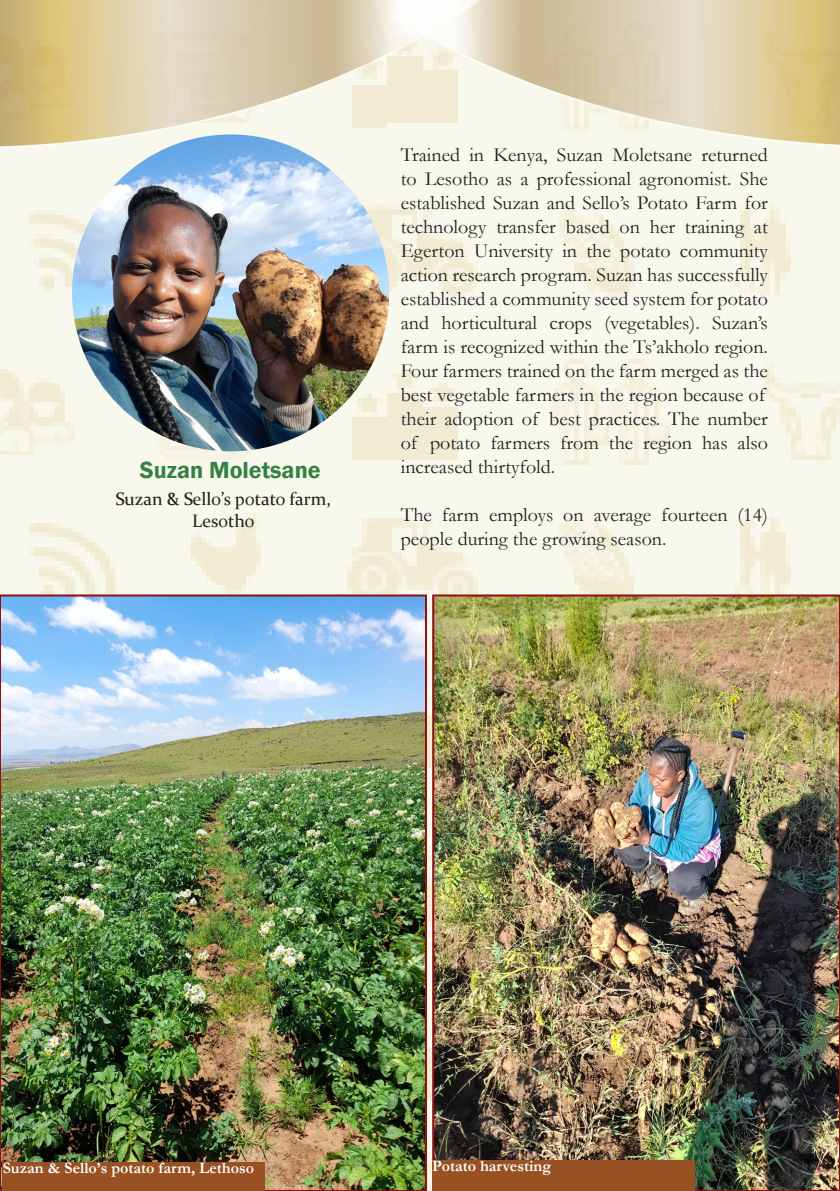
<style>
.page{position:relative;width:840px;height:1191px;background:#fff}
.page>*{position:absolute;margin:0;border:0;box-sizing:border-box;transform-origin:0 0}
.t1{font:600 24px "Franklin Gothic";color:#358144}
.t2{font:20px/24px "Garamond";color:#231f20}
.t3{font:18px "Constantia";color:#231f20}
.t4{font:700 16px "Garamond";color:#fff}
</style>
<div class="page">
<img style="left:0;top:161px;width:839px;height:1030px">
<img style="left:72px;top:134px;width:317px;height:317px;border-radius:158px">
<img style="left:3px;top:597px;width:421px;height:591px">
<div style="left:0;top:594px;width:427px;height:597px;border:2px solid #911013"></div>
<img style="left:435px;top:597px;width:401px;height:591px">
<div style="left:432px;top:594px;width:407px;height:597px;border:2px solid #911013"></div>
<svg style="left:305px;top:0;width:534px;height:162px;background:#e2d6b6"></svg>
<svg style="left:0;top:0;width:543px;height:161px;background:#e1d9c0"></svg>
<div style="left:3px;top:1162px;width:262px;height:29px;background:#975122"></div>
<div style="left:432px;top:1161px;width:262px;height:30px;background:#975122"></div>
<p class="t1" style="left:140px;top:455px;width:182px">Suzan Moletsane</p>
<p class="t3" style="left:115px;top:487px;width:217px">Suzan &amp; Sello’s potato farm,</p>
<p class="t3" style="left:192px;top:508px;width:64px">Lesotho</p>
<p class="t2" style="left:400px;top:142px;width:368px">Trained in Kenya, Suzan Moletsane returned to Lesotho as a professional agronomist. She established Suzan and Sello’s Potato Farm for technology transfer based on her training at Egerton University in the potato community action research program. Suzan has successfully established a community seed system for potato and horticultural crops (vegetables). Suzan’s farm is recognized within the Ts’akholo region.<br>Four farmers trained on the farm merged as the best vegetable farmers in the region because of their adoption of best practices. The number of potato farmers from the region has also increased thirtyfold.</p>
<p class="t2" style="left:400px;top:502px;width:368px">The farm employs on average fourteen (14) people during the growing season.</p>
<p class="t4" style="left:3px;top:1156px;width:253px">Suzan &amp; Sello’s potato farm, Lethoso</p>
<p class="t4" style="left:432px;top:1155px;width:120px">Potato harvesting</p>
</div>
